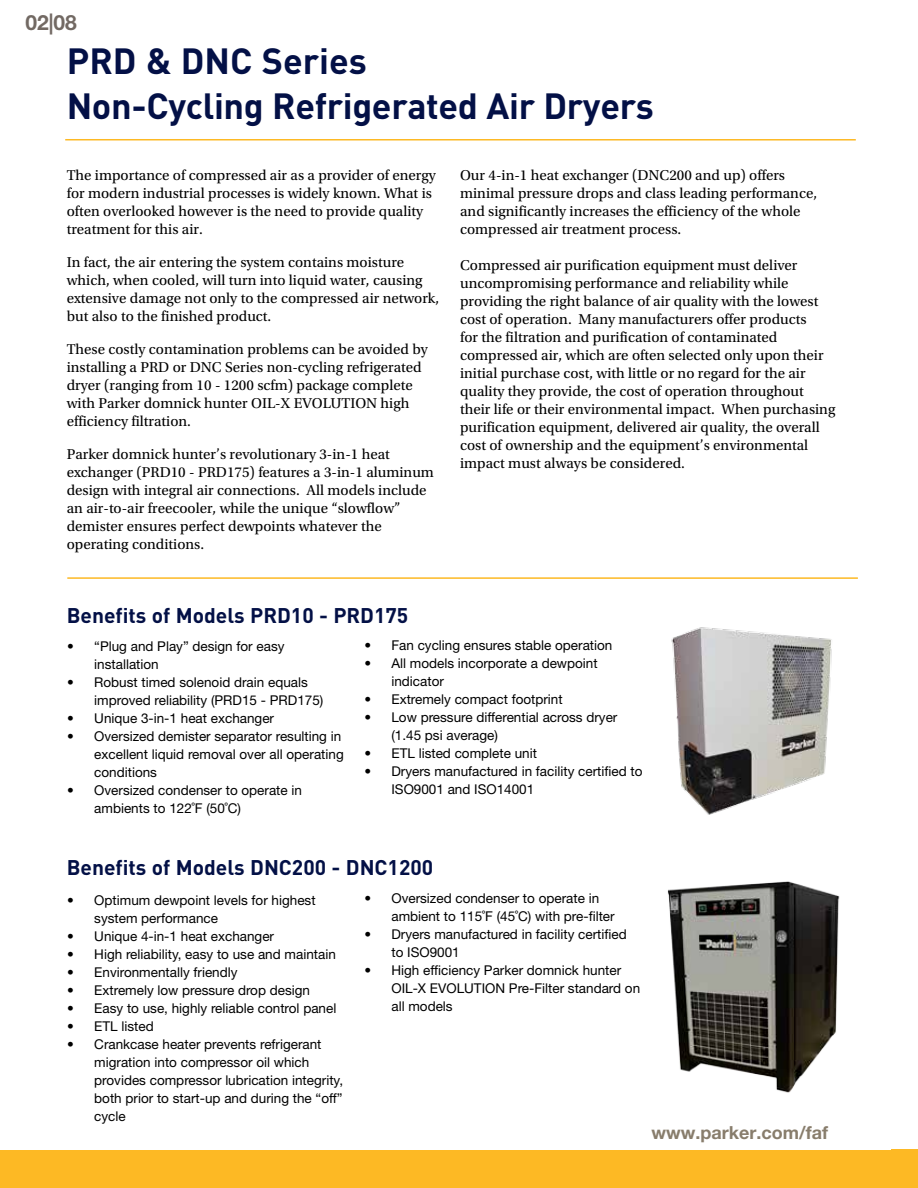
<style>
.page{position:relative;width:918px;height:1188px;background:#fff}
.page>*{position:absolute;margin:0;border:0;box-sizing:border-box;transform-origin:0 0}
.t1{font:700 36px/45px "DINOT";letter-spacing:-.01em;color:#031046}
.t2{font:700 21px "DINOT";color:#031046}
.t3{font:700 21px "Helvetica Neue LT Std";color:#726963}
.t4{font:700 18px "Helvetica Neue LT Std";color:#887d6c}
.t5{font:15px/18px "Utopia Std";color:#000}
.t6{font:13.5px/18px "Helvetica Neue LT Std";color:#000}
</style>
<div class="page">
<img style="left:667px;top:881px;width:173px;height:212px">
<hr style="left:65px;top:139px;width:791px;height:2px;background:#fdb924">
<div style="left:0;top:1150px;width:918px;height:38px;background:#fdb924"></div>
<img style="left:671px;top:627px;width:161px;height:188px">
<hr style="left:67px;top:577px;width:791px;height:2px;background:#fdb924">
<h2 class="t3" style="left:25px;top:10px;width:53px">02|08</h2>
<h1 class="t1" style="left:67px;top:37px;width:589px">PRD &amp; DNC Series<br>Non-Cycling Refrigerated Air Dryers</h1>
<p class="t5" style="left:67px;top:166px;width:371px">The importance of compressed air as a provider of energy for modern industrial processes is widely known. What is often overlooked however is the need to provide quality treatment for this air.</p>
<p class="t5" style="left:67px;top:253px;width:374px">In fact, the air entering the system contains moisture which, when cooled, will turn into liquid water, causing extensive damage not only to the compressed air network, but also to the finished product.</p>
<p class="t5" style="left:67px;top:340px;width:363px">These costly contamination problems can be avoided by installing a PRD or DNC Series non-cycling refrigerated dryer (ranging from 10 - 1200 scfm) package complete with Parker domnick hunter OIL-X EVOLUTION high efficiency filtration.</p>
<p class="t5" style="left:67px;top:445px;width:369px">Parker domnick hunter’s revolutionary 3-in-1 heat exchanger (PRD10 - PRD175) features a 3-in-1 aluminum design with integral air connections. All models include an air-to-air freecooler, while the unique “slowflow” demister ensures perfect dewpoints whatever the operating conditions.</p>
<h2 class="t2" style="left:67px;top:601px;width:343px">Benefits of Models PRD10 - PRD175</h2>
<p class="t5" style="left:460px;top:166px;width:358px">Our 4-in-1 heat exchanger (DNC200 and up) offers minimal pressure drops and class leading performance, and significantly increases the efficiency of the whole compressed air treatment process.</p>
<p class="t5" style="left:460px;top:256px;width:377px">Compressed air purification equipment must deliver uncompromising performance and reliability while providing the right balance of air quality with the lowest cost of operation. Many manufacturers offer products<br>for the filtration and purification of contaminated compressed air, which are often selected only upon their initial purchase cost, with little or no regard for the air quality they provide, the cost of operation throughout their life or their environmental impact. When purchasing purification equipment, delivered air quality, the overall cost of ownership and the equipment’s environmental impact must always be considered.</p>
<p class="t6" style="left:94px;top:638px;width:192px;text-indent:-27px">• “Plug and Play” design for easy installation</p>
<p class="t6" style="left:94px;top:673px;width:231px;text-indent:-27px">• Robust timed solenoid drain equals improved reliability (PRD15 - PRD175)</p>
<p class="t6" style="left:67px;top:709px;width:208px">• Unique 3-in-1 heat exchanger</p>
<p class="t6" style="left:94px;top:727px;width:251px;text-indent:-27px">• Oversized demister separator resulting in excellent liquid removal over all operating conditions</p>
<p class="t6" style="left:94px;top:781px;width:209px;text-indent:-27px">• Oversized condenser to operate in ambients to 122˚F (50˚C)</p>
<p class="t6" style="left:364px;top:636px;width:250px">• Fan cycling ensures stable operation</p>
<p class="t6" style="left:391px;top:654px;width:208px;text-indent:-27px">• All models incorporate a dewpoint indicator</p>
<p class="t6" style="left:364px;top:690px;width:200px">• Extremely compact footprint</p>
<p class="t6" style="left:391px;top:708px;width:228px;text-indent:-27px">• Low pressure differential across dryer (1.45 psi average)</p>
<p class="t6" style="left:364px;top:744px;width:174px">• ETL listed complete unit</p>
<p class="t6" style="left:391px;top:762px;width:253px;text-indent:-27px">• Dryers manufactured in facility certified to<br>ISO9001 and ISO14001</p>
<h2 class="t2" style="left:67px;top:853px;width:368px">Benefits of Models DNC200 - DNC1200</h2>
<p class="t6" style="left:94px;top:891px;width:223px;text-indent:-27px">• Optimum dewpoint levels for highest system performance</p>
<p class="t6" style="left:67px;top:927px;width:208px">• Unique 4-in-1 heat exchanger</p>
<p class="t6" style="left:67px;top:945px;width:270px">• High reliability, easy to use and maintain</p>
<p class="t6" style="left:67px;top:963px;width:172px">• Environmentally friendly</p>
<p class="t6" style="left:67px;top:981px;width:244px">• Extremely low pressure drop design</p>
<p class="t6" style="left:67px;top:999px;width:271px">• Easy to use, highly reliable control panel</p>
<p class="t6" style="left:67px;top:1017px;width:88px">• ETL listed</p>
<p class="t6" style="left:94px;top:1035px;width:250px;text-indent:-27px">• Crankcase heater prevents refrigerant migration into compressor oil which provides compressor lubrication integrity, both prior to start-up and during the “off” cycle</p>
<p class="t6" style="left:391px;top:889px;width:225px;text-indent:-27px">• Oversized condenser to operate in ambient to 115˚F (45˚C) with pre-filter</p>
<p class="t6" style="left:391px;top:925px;width:237px;text-indent:-27px">• Dryers manufactured in facility certified to ISO9001</p>
<p class="t6" style="left:391px;top:961px;width:250px;text-indent:-27px">• High efficiency Parker domnick hunter<br>OIL-X EVOLUTION Pre-Filter standard on all models</p>
<p class="t4" style="left:651px;top:1121px;width:178px">www.parker.com/faf</p>
</div>
